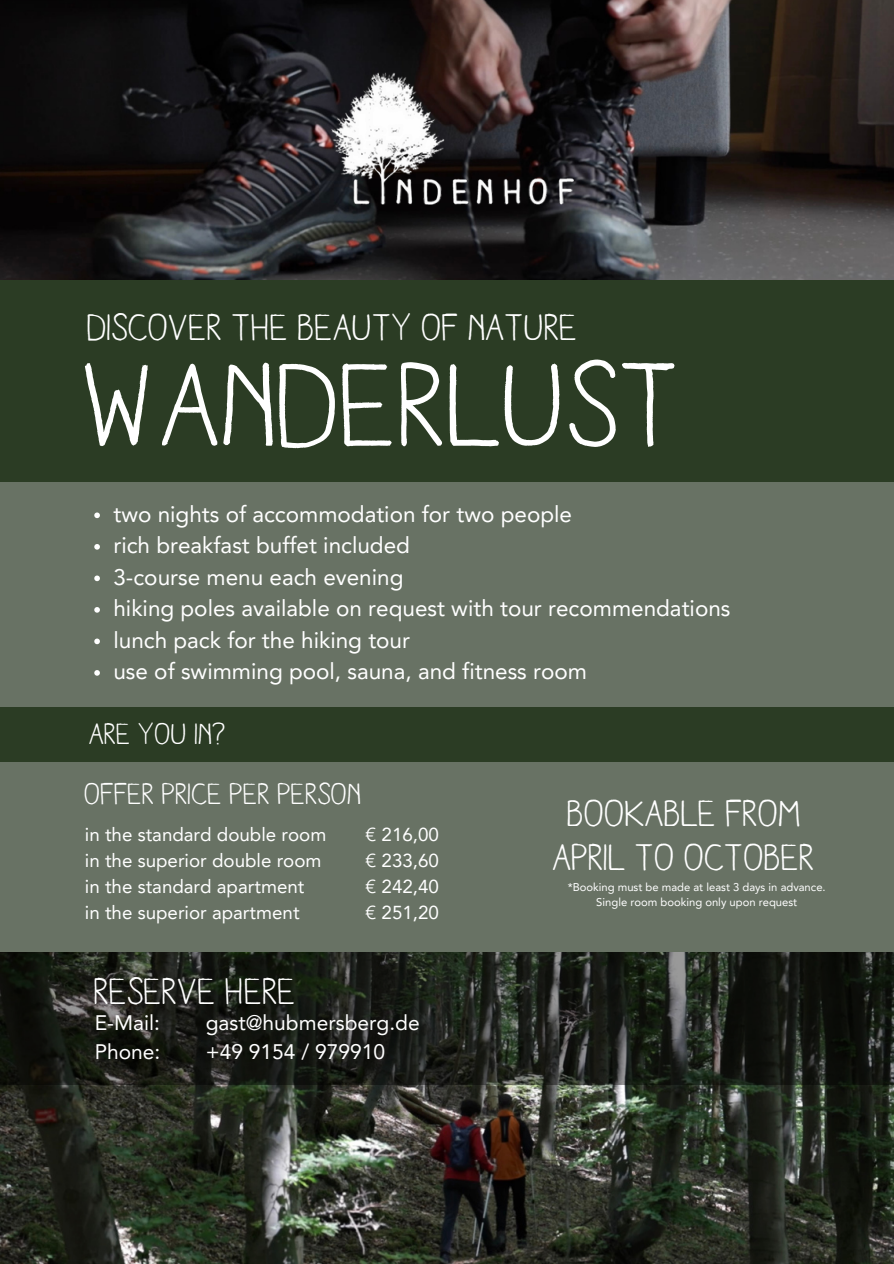
<style>
.page{position:relative;width:894px;height:1264px;background:#fff}
.page>*{position:absolute;margin:0;border:0;box-sizing:border-box;transform-origin:0 0}
.t1{font:120px "Aracne Reg";color:#fff}
.t2{font:37.5px/43.8px "Aracne Reg";color:#fff;text-align:center}
.t3{font:30px "Aracne Reg";color:#fff}
.t4{font:22.5px "Avenir LT Pro";color:#fff}
.t5{font:21px "Avenir LT Pro";color:#fff}
.t6{font:18.75px/25.8px "Avenir LT Pro";color:#fff}
.t7{font:11.25px "Avenir LT Pro";color:#fff}
</style>
<div class="page">
<div style="left:0;top:0;width:893px;height:1263px;background:#687264"></div>
<div style="left:0;top:279px;width:893px;height:203px;background:#2b3c24"></div>
<img style="left:0;top:0;width:893px;height:279px">
<div style="left:0;top:707px;width:893px;height:54px;background:#2b3c24"></div>
<img style="left:281px;top:22px;width:342px;height:232px">
<img style="left:0;top:1084px;width:893px;height:179px">
<svg style="left:94px;top:512px;width:6px;height:6px"></svg>
<svg style="left:94px;top:544px;width:6px;height:5px"></svg>
<svg style="left:94px;top:575px;width:6px;height:6px"></svg>
<svg style="left:94px;top:607px;width:6px;height:5px"></svg>
<svg style="left:94px;top:638px;width:6px;height:6px"></svg>
<svg style="left:94px;top:670px;width:6px;height:5px"></svg>
<svg style="left:0;top:952px;width:893px;height:132px;background:#1e211b"></svg>
<h3 class="t2" style="left:88px;top:305px;width:492px">DISCOVER THE BEAUTY OF NATURE</h3>
<h3 class="t1" style="left:85px;top:341px;width:600px">WANDERLUST</h3>
<h1 class="t4" style="left:113px;top:504px;width:460px">two nights of accommodation for two people</h1>
<p class="t4" style="left:113px;top:536px;width:298px">rich breakfast buffet included</p>
<p class="t4" style="left:113px;top:567px;width:291px">3-course menu each evening</p>
<p class="t4" style="left:113px;top:599px;width:618px">hiking poles available on request with tour recommendations</p>
<p class="t4" style="left:113px;top:630px;width:298px">lunch pack for the hiking tour</p>
<p class="t4" style="left:113px;top:662px;width:475px">use of swimming pool, sauna, and fitness room</p>
<p class="t3" style="left:89px;top:718px;width:138px">ARE YOU IN?</p>
<p class="t3" style="left:85px;top:777px;width:278px">OFFER PRICE PER PERSON</p>
<h2 class="t6" style="left:85px;top:823px;width:243px">in the standard double room in the superior double room in the standard apartment</h2>
<p class="t6" style="left:85px;top:901px;width:216px">in the superior apartment</p>
<p class="t6" style="left:365px;top:823px;width:75px;text-align:justify">€ 216,00 € 233,60 € 242,40</p>
<h5 class="t6" style="left:365px;top:901px;width:75px">€ 251,20</h5>
<h2 class="t2" style="left:95px;top:969px;width:203px">RESERVE HERE</h2>
<h4 class="t5" style="left:206px;top:1014px;width:215px">gast@hubmersberg.de</h4>
<p class="t5" style="left:206px;top:1043px;width:181px">+49 9154 / 979910</p>
<h4 class="t5" style="left:95px;top:1014px;width:67px">E-Mail:</h4>
<p class="t5" style="left:95px;top:1043px;width:67px">Phone:</p>
<h5 class="t2" style="left:553px;top:791px;width:264px">BOOKABLE FROM<br>APRIL TO OCTOBER</h5>
<p class="t7" style="left:567px;top:882px;width:259px">*Booking must be made at least 3 days in advance.</p>
<p class="t7" style="left:596px;top:897px;width:202px">Single room booking only upon request</p>
</div>
